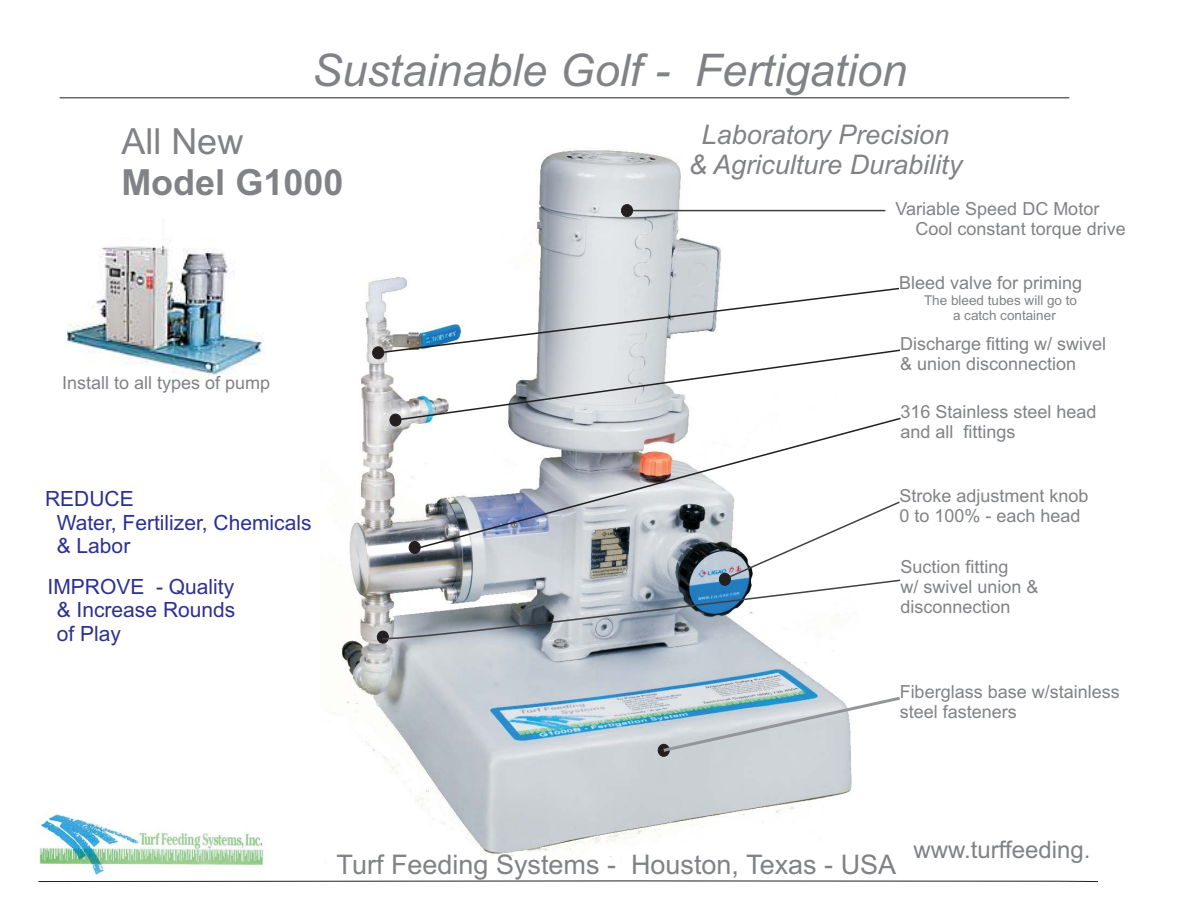
<style>
.page{position:relative;width:1188px;height:918px;background:#fff}
.page>*{position:absolute;margin:0;border:0;box-sizing:border-box;transform-origin:0 0}
.t1{font:italic 45px "Arial";color:#808285}
.t2{font:700 36px "Arial";color:#808285}
.t3{font:36px "Arial";color:#808285}
.t4{font:italic 27px/30.2px "Arial";color:#808285;text-align:center}
.t5{font:27px "Arial";color:#808285}
.t6{font:24px "Arial";color:#808285}
.t7{font:21px/23.4px "Arial";color:#2e3092}
.t8{font:18px/20.1px "Arial";color:#808285}
.t9{font:13.5px/15.1px "Arial";color:#808285;text-align:center}
</style>
<div class="page">
<img style="left:332px;top:149px;width:520px;height:719px">
<img style="left:68px;top:245px;width:197px;height:134px">
<svg style="left:633px;top:209px;width:253px;height:3px"></svg>
<div style="left:377px;top:631px;width:11px;height:12px;background:#231f20;border-radius:50%"></div>
<div style="left:377px;top:631px;width:12px;height:12px;border:1px solid #231f20;border-radius:50%"></div>
<div style="left:658px;top:744px;width:11px;height:12px;background:#231f20;border-radius:50%"></div>
<div style="left:658px;top:744px;width:11px;height:12px;border:1px solid #231f20;border-radius:50%"></div>
<div style="left:390px;top:414px;width:11px;height:12px;background:#231f20;border-radius:50%"></div>
<div style="left:390px;top:414px;width:11px;height:12px;border:1px solid #231f20;border-radius:50%"></div>
<div style="left:373px;top:347px;width:11px;height:12px;background:#231f20;border-radius:50%"></div>
<div style="left:372px;top:347px;width:12px;height:12px;border:1px solid #231f20;border-radius:50%"></div>
<div style="left:621px;top:205px;width:12px;height:12px;background:#231f20;border-radius:50%"></div>
<div style="left:621px;top:204px;width:12px;height:13px;border:1px solid #231f20;border-radius:50%"></div>
<img style="left:39px;top:812px;width:225px;height:71px">
<svg style="left:38px;top:880px;width:1060px;height:2px;background:#908e8e"></svg>
<svg style="left:661px;top:695px;width:239px;height:58px"></svg>
<svg style="left:59px;top:98px;width:1011px;height:1px"></svg>
<svg style="left:377px;top:287px;width:524px;height:135px"></svg>
<svg style="left:419px;top:417px;width:482px;height:83px"></svg>
<svg style="left:381px;top:500px;width:520px;height:144px"></svg>
<h1 class="t1" style="left:312px;top:53px;width:597px">Sustainable Golf - Fertigation</h1>
<h2 class="t3" style="left:121px;top:128px;width:124px">All New</h2>
<h2 class="t2" style="left:121px;top:168px;width:224px">Model G1000</h2>
<p class="t8" style="left:62px;top:374px;width:210px">Install to all types of pump</p>
<p class="t7" style="left:57px;top:489px;width:256px;text-indent:-12px">REDUCE<br>Water, Fertilizer, Chemicals &amp; Labor</p>
<p class="t7" style="left:57px;top:576px;width:180px;text-align:justify;text-indent:-9px">IMPROVE - Quality &amp; Increase Rounds of Play</p>
<h3 class="t4" style="left:689px;top:122px;width:275px">Laboratory Precision<br>&amp; Agriculture Durability</h3>
<p class="t8" style="left:916px;top:200px;width:212px;text-indent:-20px">Variable Speed DC Motor<br>Cool constant torque drive</p>
<p class="t8" style="left:899px;top:274px;width:185px">Bleed valve for priming</p>
<p class="t9" style="left:924px;top:293px;width:155px">The bleed tubes will go to a catch container</p>
<p class="t8" style="left:900px;top:336px;width:208px">Discharge fitting w/ swivel &amp; union disconnection</p>
<p class="t8" style="left:900px;top:404px;width:198px">316 Stainless steel head and all fittings</p>
<p class="t8" style="left:899px;top:487px;width:191px">Stroke adjustment knob<br>0 to 100% - each head</p>
<p class="t8" style="left:900px;top:558px;width:140px">Suction fitting<br>w/ swivel union &amp; disconnection</p>
<p class="t8" style="left:900px;top:683px;width:222px">Fiberglass base w/stainless steel fasteners</p>
<h3 class="t5" style="left:337px;top:855px;width:561px">Turf Feeding Systems - Houston, Texas - USA</h3>
<h3 class="t6" style="left:914px;top:840px;width:178px">www.turffeeding.</h3>
</div>
